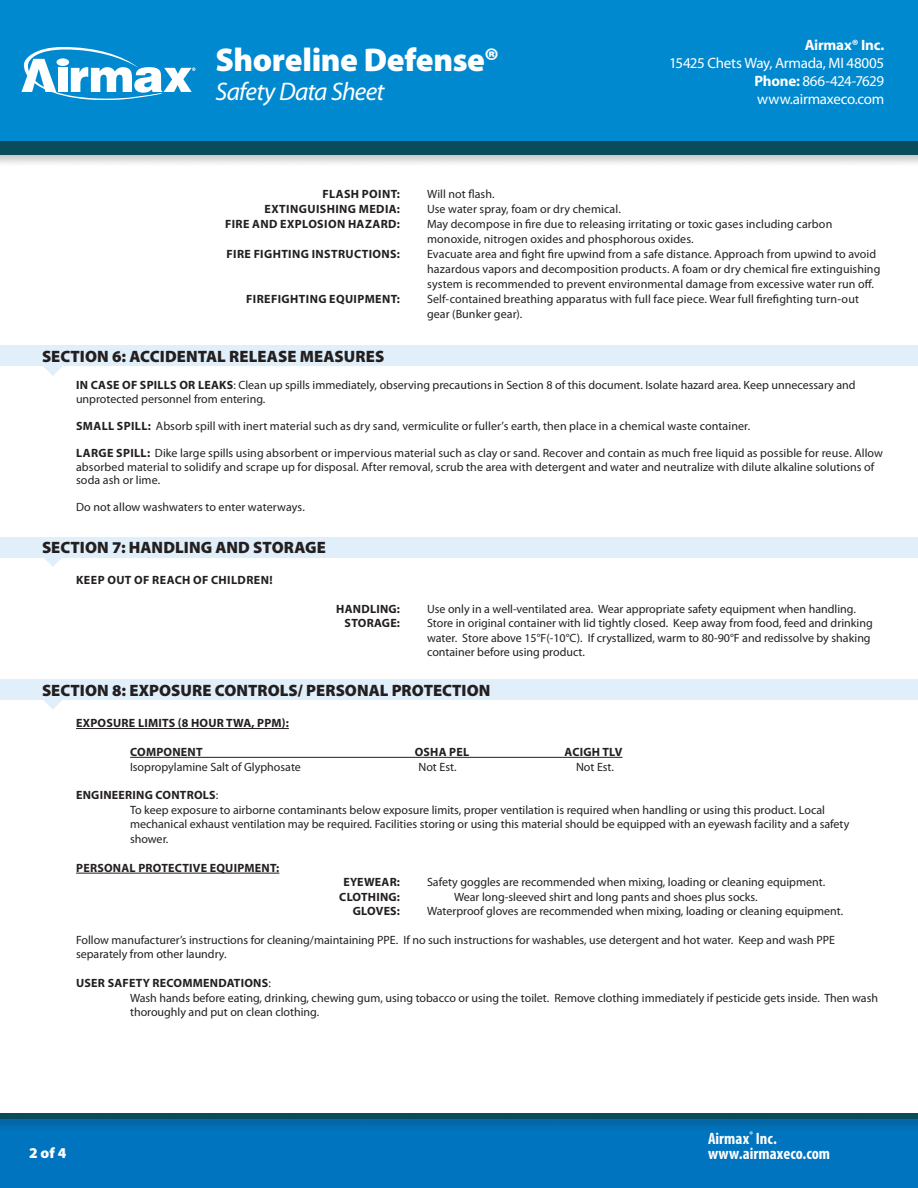
<style>
.page{position:relative;width:918px;height:1188px;background:#fff}
.page>*{position:absolute;margin:0;border:0;box-sizing:border-box;transform-origin:0 0}
.t1{font:900 33px "Myriad Pro";letter-spacing:-.015em;color:#fff}
.t2{font:italic 25.5px "Myriad Pro";letter-spacing:-.03em;color:#fff}
.t3{font:900 16.5px "Myriad Pro";letter-spacing:.005em;color:#231f20}
.t4{font:700 condensed 16.5px "Myriad Pro";letter-spacing:.005em;color:#fff}
.t5{font:15px/18px "Myriad Pro";letter-spacing:-.02em;color:#fff;text-align:justify}
.t6{font:700 15px "Myriad Pro";letter-spacing:-.015em;color:#fff}
.t7{font:900 15px "Myriad Pro";color:#fff}
.Section_Sub_Head_Bol{font:12px/14.4px "Myriad Pro";color:#231f20}
.sidebyside_list{font:12px/15px "Myriad Pro";color:#231f20}
.sidebyside_list-2{font:700 12px "Myriad Pro";letter-spacing:.03em;color:#231f20}
.Heading2_Underline{font:700 12px "Myriad Pro";letter-spacing:.02em;color:#231f20}
.tabbed_columns_inden{font:12px "Myriad Pro";color:#231f20}
.Heading2_Underline_i{font:700 12px "Myriad Pro";letter-spacing:.02em;color:#231f20}
.s1{font-weight:700}
</style>
<div class="page">
<div style="left:0;top:0;width:918px;height:155px;background:#0089cf"></div>
<div style="left:0;top:139px;width:918px;height:28px;background:#231f20;opacity:.25"></div>
<div style="left:0;top:141px;width:918px;height:14px;background:#094c5c"></div>
<div style="left:0;top:1114px;width:918px;height:74px;background:#0074be"></div>
<div style="left:0;top:1112px;width:918px;height:20px;background:#231f20;opacity:.25"></div>
<div style="left:0;top:1114px;width:918px;height:5px;background:#094c5c"></div>
<svg style="left:21px;top:47px;width:174px;height:53px"></svg>
<div style="left:57px;top:58px;width:12px;height:8px;background:#fff;border-radius:50%"></div>
<div style="left:0;top:679px;width:918px;height:21px;background:#e0eff9"></div>
<svg style="left:43px;top:700px;width:19px;height:9px"></svg>
<div style="left:0;top:346px;width:918px;height:20px;background:#e0eff9"></div>
<svg style="left:43px;top:366px;width:19px;height:10px"></svg>
<div style="left:0;top:537px;width:918px;height:20px;background:#e0eff9"></div>
<svg style="left:43px;top:557px;width:19px;height:10px"></svg>
<hr style="left:76px;top:728px;width:213px;height:1px;background:#231f20">
<hr style="left:130px;top:757px;width:492px;height:1px;background:#231f20">
<hr style="left:76px;top:873px;width:203px;height:1px;background:#231f20">
<h1 class="t1" style="left:216px;top:38px;width:285px">Shoreline Defense®</h1>
<h2 class="t2" style="left:216px;top:75px;width:170px">Safety Data Sheet</h2>
<p class="t6" style="left:805px;top:35px;width:81px">Airmax® Inc.</p>
<p class="t5" style="left:755px;top:54px;width:131px;text-indent:-85px">15425 Chets Way, Armada, MI 48005<br><span class="s1">Phone:</span> 866-424-7629 www.airmaxeco.com</p>
<p class="sidebyside_list-2" style="left:323px;top:186px;width:79px">FLASH POINT:</p>
<p class="sidebyside_list" style="left:427px;top:186px;width:69px">Will not flash.</p>
<p class="sidebyside_list-2" style="left:264px;top:201px;width:137px">EXTINGUISHING MEDIA:</p>
<p class="sidebyside_list" style="left:427px;top:201px;width:195px">Use water spray, foam or dry chemical.</p>
<p class="sidebyside_list-2" style="left:225px;top:216px;width:176px">FIRE AND EXPLOSION HAZARD:</p>
<p class="sidebyside_list" style="left:427px;top:216px;width:407px">May decompose in fire due to releasing irritating or toxic gases including carbon monoxide, nitrogen oxides and phosphorous oxides.</p>
<p class="sidebyside_list-2" style="left:227px;top:246px;width:175px">FIRE FIGHTING INSTRUCTIONS:</p>
<p class="sidebyside_list" style="left:427px;top:246px;width:455px">Evacuate area and fight fire upwind from a safe distance. Approach from upwind to avoid hazardous vapors and decomposition products. A foam or dry chemical fire extinguishing system is recommended to prevent environmental damage from excessive water run off.</p>
<p class="sidebyside_list-2" style="left:246px;top:291px;width:155px">FIREFIGHTING EQUIPMENT:</p>
<p class="sidebyside_list" style="left:427px;top:291px;width:434px">Self-contained breathing apparatus with full face piece. Wear full firefighting turn-out gear (Bunker gear).</p>
<p class="t3" style="left:42px;top:346px;width:344px">SECTION 6: ACCIDENTAL RELEASE MEASURES</p>
<p class="Section_Sub_Head_Bol" style="left:76px;top:377px;width:781px"><span class="s1">IN CASE OF SPILLS OR LEAKS</span>: Clean up spills immediately, observing precautions in Section 8 of this document. Isolate hazard area. Keep unnecessary and unprotected personnel from entering.</p>
<p class="Section_Sub_Head_Bol" style="left:76px;top:419px;width:676px"><span class="s1">SMALL SPILL:</span> Absorb spill with inert material such as dry sand, vermiculite or fuller’s earth, then place in a chemical waste container.</p>
<p class="Section_Sub_Head_Bol" style="left:76px;top:446px;width:809px;line-height:13.5px"><span class="s1">LARGE SPILL:</span> Dike large spills using absorbent or impervious material such as clay or sand. Recover and contain as much free liquid as possible for reuse. Allow absorbed material to solidify and scrape up for disposal. After removal, scrub the area with detergent and water and neutralize with dilute alkaline solutions of soda ash or lime.</p>
<p class="Section_Sub_Head_Bol" style="left:76px;top:500px;width:230px">Do not allow washwaters to enter waterways.</p>
<p class="t3" style="left:42px;top:537px;width:285px">SECTION 7: HANDLING AND STORAGE</p>
<p class="Heading2_Underline" style="left:76px;top:572px;width:198px">KEEP OUT OF REACH OF CHILDREN!</p>
<p class="sidebyside_list-2" style="left:336px;top:601px;width:65px">HANDLING:</p>
<p class="sidebyside_list" style="left:427px;top:601px;width:430px">Use only in a well-ventilated area. Wear appropriate safety equipment when handling.</p>
<p class="sidebyside_list-2" style="left:345px;top:615px;width:57px">STORAGE:</p>
<p class="sidebyside_list" style="left:427px;top:616px;width:447px;line-height:14.4px">Store in original container with lid tightly closed. Keep away from food, feed and drinking water. Store above 15°F(-10°C). If crystallized, warm to 80-90°F and redissolve by shaking container before using product.</p>
<p class="t3" style="left:42px;top:679px;width:450px">SECTION 8: EXPOSURE CONTROLS/ PERSONAL PROTECTION</p>
<p class="Heading2_Underline" style="left:76px;top:715px;width:214px">EXPOSURE LIMITS (8 HOUR TWA, PPM):</p>
<p class="Heading2_Underline_i" style="left:130px;top:744px;width:74px">COMPONENT</p>
<p class="Heading2_Underline_i" style="left:415px;top:744px;width:56px">OSHA PEL</p>
<p class="Heading2_Underline_i" style="left:565px;top:744px;width:59px">ACIGH TLV</p>
<p class="tabbed_columns_inden" style="left:130px;top:759px;width:172px">Isopropylamine Salt of Glyphosate</p>
<p class="tabbed_columns_inden" style="left:419px;top:759px;width:40px">Not Est.</p>
<p class="tabbed_columns_inden" style="left:576px;top:759px;width:40px">Not Est.</p>
<p class="Section_Sub_Head_Bol" style="left:130px;top:788px;width:721px;text-indent:-54px"><span class="s1">ENGINEERING CONTROLS</span>:<br>To keep exposure to airborne contaminants below exposure limits, proper ventilation is required when handling or using this product. Local mechanical exhaust ventilation may be required. Facilities storing or using this material should be equipped with an eyewash facility and a safety shower.</p>
<p class="Heading2_Underline" style="left:76px;top:860px;width:205px">PERSONAL PROTECTIVE EQUIPMENT:</p>
<p class="sidebyside_list-2" style="left:343px;top:874px;width:58px">EYEWEAR:</p>
<p class="sidebyside_list" style="left:427px;top:875px;width:400px">Safety goggles are recommended when mixing, loading or cleaning equipment.</p>
<p class="sidebyside_list-2" style="left:339px;top:889px;width:62px">CLOTHING:</p>
<p class="sidebyside_list" style="left:454px;top:889px;width:305px">Wear long-sleeved shirt and long pants and shoes plus socks.</p>
<p class="sidebyside_list-2" style="left:353px;top:903px;width:49px">GLOVES:</p>
<p class="sidebyside_list" style="left:427px;top:903px;width:418px">Waterproof gloves are recommended when mixing, loading or cleaning equipment.</p>
<p class="Section_Sub_Head_Bol" style="left:76px;top:933px;width:761px">Follow manufacturer’s instructions for cleaning/maintaining PPE. If no such instructions for washables, use detergent and hot water. Keep and wash PPE separately from other laundry.</p>
<p class="Section_Sub_Head_Bol" style="left:130px;top:976px;width:750px;text-indent:-54px"><span class="s1">USER SAFETY RECOMMENDATIONS</span>:<br>Wash hands before eating, drinking, chewing gum, using tobacco or using the toilet. Remove clothing immediately if pesticide gets inside. Then wash thoroughly and put on clean clothing.</p>
<h3 class="t4" style="left:708px;top:1128px;width:70px">Airmax<sup>®</sup> Inc.</h3>
<p class="t7" style="left:29px;top:1143px;width:39px">2 of 4</p>
<h3 class="t4" style="left:708px;top:1143px;width:124px">www.airmaxeco.com</h3>
</div>
